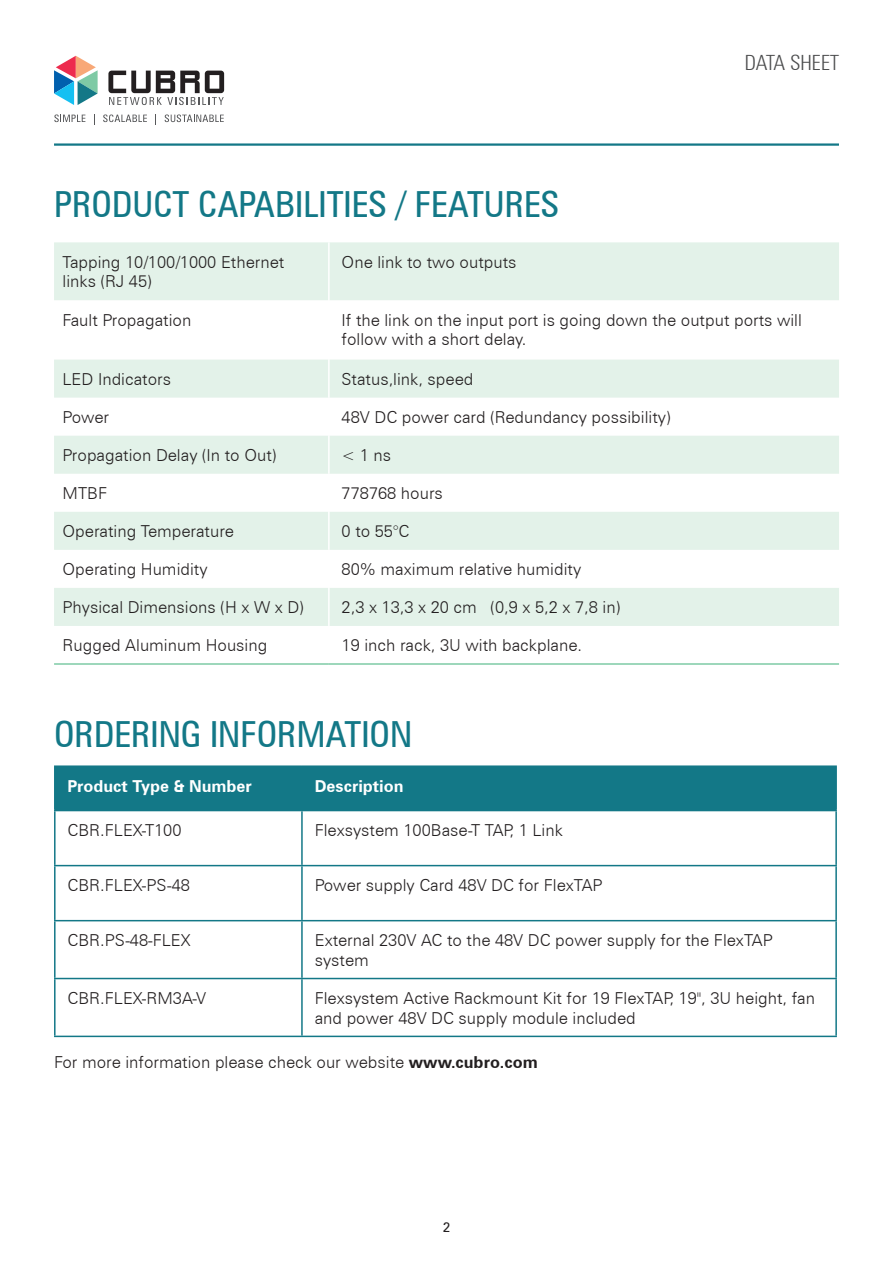
<style>
.page{position:relative;width:893px;height:1263px;background:#fff}
.page>*{position:absolute;margin:0;border:0;box-sizing:border-box;transform-origin:0 0}
.t1{font:condensed 36px "Zurich BT";color:#137887}
.t2{font:300 condensed 21px "Zurich BT";color:#4b4c4d}
.t3{font:300 16.5px/19.8px "Zurich BT";color:#231f20}
.t4{font:700 16.5px "Zurich BT";color:#fff}
.t5{font:13.5px "Zurich BT";color:#231f20}
.s1{font-weight:700}
</style>
<div class="page">
<svg style="left:108px;top:71px;width:116px;height:34px"></svg>
<svg style="left:54px;top:56px;width:44px;height:49px"></svg>
<svg style="left:54px;top:114px;width:31px;height:8px"></svg>
<svg style="left:103px;top:114px;width:44px;height:8px"></svg>
<svg style="left:165px;top:114px;width:59px;height:8px"></svg>
<hr style="left:54px;top:143px;width:785px;height:3px;background:#137887">
<svg style="left:54px;top:242px;width:785px;height:384px;fill:#e3f2e9"></svg>
<hr style="left:328px;top:242px;width:2px;height:58px;background:#fff">
<hr style="left:328px;top:300px;width:2px;height:60px;background:#fff">
<hr style="left:328px;top:360px;width:2px;height:38px;background:#fff">
<hr style="left:328px;top:398px;width:2px;height:38px;background:#fff">
<hr style="left:328px;top:436px;width:2px;height:38px;background:#fff">
<hr style="left:328px;top:474px;width:2px;height:38px;background:#fff">
<hr style="left:328px;top:512px;width:2px;height:38px;background:#fff">
<hr style="left:328px;top:550px;width:2px;height:38px;background:#fff">
<hr style="left:328px;top:588px;width:2px;height:38px;background:#fff">
<hr style="left:54px;top:663px;width:275px;height:2px;background:#7ecaa5">
<hr style="left:329px;top:663px;width:510px;height:2px;background:#7ecaa5">
<div style="left:56px;top:767px;width:779px;height:43px;background:#137887"></div>
<svg style="left:56px;top:811px;width:779px;height:225px"></svg>
<hr style="left:54px;top:811px;width:2px;height:54px;background:#137887">
<hr style="left:301px;top:811px;width:2px;height:54px;background:#137887">
<hr style="left:835px;top:811px;width:2px;height:54px;background:#137887">
<hr style="left:54px;top:865px;width:248px;height:1px;background:#137887">
<hr style="left:54px;top:866px;width:2px;height:54px;background:#137887">
<hr style="left:302px;top:865px;width:535px;height:1px;background:#137887">
<hr style="left:301px;top:866px;width:2px;height:54px;background:#137887">
<hr style="left:835px;top:866px;width:2px;height:54px;background:#137887">
<hr style="left:54px;top:920px;width:248px;height:1px;background:#137887">
<hr style="left:54px;top:921px;width:2px;height:57px;background:#137887">
<hr style="left:302px;top:920px;width:535px;height:1px;background:#137887">
<hr style="left:301px;top:921px;width:2px;height:57px;background:#137887">
<hr style="left:835px;top:921px;width:2px;height:57px;background:#137887">
<hr style="left:54px;top:978px;width:248px;height:1px;background:#137887">
<hr style="left:54px;top:979px;width:2px;height:57px;background:#137887">
<hr style="left:302px;top:978px;width:535px;height:1px;background:#137887">
<hr style="left:301px;top:979px;width:2px;height:57px;background:#137887">
<hr style="left:835px;top:979px;width:2px;height:57px;background:#137887">
<hr style="left:54px;top:1036px;width:248px;height:1px;background:#137887">
<hr style="left:302px;top:1036px;width:535px;height:1px;background:#137887">
<hr style="left:54px;top:765px;width:248px;height:2px;background:#137887">
<hr style="left:54px;top:767px;width:2px;height:43px;background:#137887">
<hr style="left:302px;top:765px;width:535px;height:2px;background:#137887">
<hr style="left:301px;top:767px;width:2px;height:43px;background:#137887">
<hr style="left:835px;top:767px;width:2px;height:43px;background:#137887">
<hr style="left:54px;top:810px;width:248px;height:1px;background:#137887">
<hr style="left:302px;top:810px;width:535px;height:1px;background:#137887">
<p class="t2" style="left:745px;top:50px;width:96px">DATA SHEET</p>
<h1 class="t1" style="left:54px;top:183px;width:507px">PRODUCT CAPABILITIES / FEATURES</h1>
<p class="t3" style="left:63px;top:252px;width:223px">Tapping 10/100/1000 Ethernet links (RJ 45)</p>
<p class="t3" style="left:342px;top:252px;width:176px">One link to two outputs</p>
<p class="t3" style="left:63px;top:310px;width:130px">Fault Propagation</p>
<p class="t3" style="left:342px;top:310px;width:462px">If the link on the input port is going down the output ports will follow with a short delay.</p>
<p class="t3" style="left:63px;top:369px;width:110px">LED Indicators</p>
<p class="t3" style="left:342px;top:369px;width:133px">Status,link, speed</p>
<p class="t3" style="left:63px;top:407px;width:48px">Power</p>
<p class="t3" style="left:342px;top:407px;width:330px">48V DC power card (Redundancy possibility)</p>
<p class="t3" style="left:63px;top:445px;width:215px">Propagation Delay (In to Out)</p>
<p class="t3" style="left:342px;top:445px;width:51px">&lt; 1 ns</p>
<p class="t3" style="left:63px;top:483px;width:46px">MTBF</p>
<p class="t3" style="left:342px;top:483px;width:103px">778768 hours</p>
<p class="t3" style="left:63px;top:521px;width:173px">Operating Temperature</p>
<p class="t3" style="left:342px;top:521px;width:69px">0 to 55°C</p>
<p class="t3" style="left:63px;top:559px;width:147px">Operating Humidity</p>
<p class="t3" style="left:342px;top:559px;width:241px">80% maximum relative humidity</p>
<p class="t3" style="left:63px;top:597px;width:243px">Physical Dimensions (H x W x D)</p>
<p class="t3" style="left:342px;top:597px;width:280px">2,3 x 13,3 x 20 cm (0,9 x 5,2 x 7,8 in)</p>
<p class="t3" style="left:63px;top:635px;width:206px">Rugged Aluminum Housing</p>
<p class="t3" style="left:342px;top:635px;width:242px">19 inch rack, 3U with backplane.</p>
<h1 class="t1" style="left:54px;top:712px;width:360px">ORDERING INFORMATION</h1>
<p class="t4" style="left:68px;top:776px;width:186px">Product Type &amp; Number</p>
<p class="t4" style="left:315px;top:776px;width:90px">Description</p>
<p class="t3" style="left:68px;top:820px;width:116px">CBR.FLEX-T100</p>
<p class="t3" style="left:315px;top:820px;width:250px">Flexsystem 100Base-T TAP, 1 Link</p>
<p class="t3" style="left:68px;top:875px;width:124px">CBR.FLEX-PS-48</p>
<p class="t3" style="left:315px;top:875px;width:289px">Power supply Card 48V DC for FlexTAP</p>
<p class="t3" style="left:68px;top:930px;width:125px">CBR.PS-48-FLEX</p>
<p class="t3" style="left:315px;top:930px;width:460px">External 230V AC to the 48V DC power supply for the FlexTAP system</p>
<p class="t3" style="left:68px;top:988px;width:140px">CBR.FLEX-RM3A-V</p>
<p class="t3" style="left:315px;top:988px;width:502px">Flexsystem Active Rackmount Kit for 19 FlexTAP, 19", 3U height, fan and power 48V DC supply module included</p>
<p class="t3" style="left:54px;top:1052px;width:485px">For more information please check our website <span class="s1">www.cubro.com</span></p>
<p class="t5" style="left:443px;top:1219px;width:9px">2</p>
</div>
